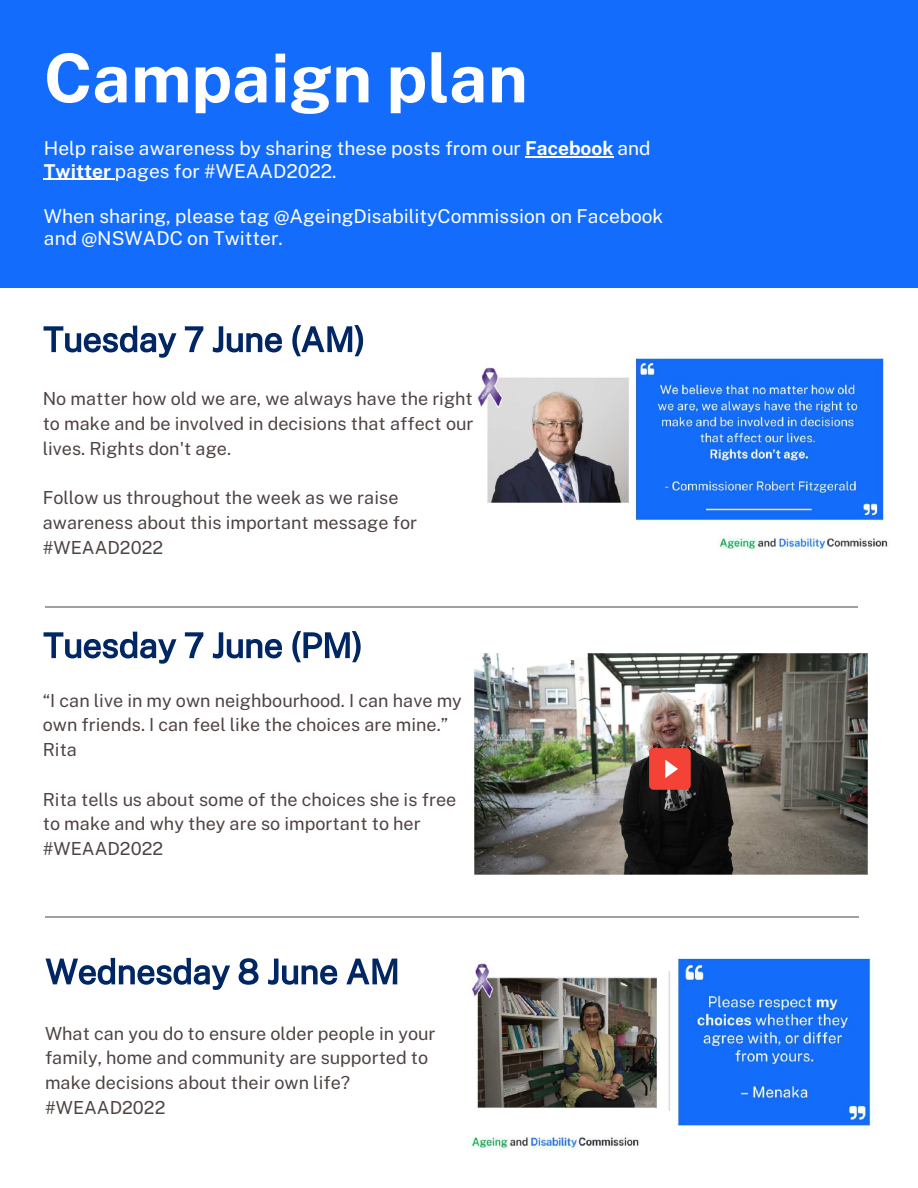
<style>
.page{position:relative;width:918px;height:1188px;background:#fff}
.page>*{position:absolute;margin:0;border:0;box-sizing:border-box;transform-origin:0 0}
.t1{font:700 67.5px "Public Sans";color:#fff}
.t2{font:19.2px/22.5px "Public Sans";color:#fff}
.t3{font:18px/24.8px "Public Sans";color:#504343}
.s1{font-weight:700}
</style>
<div class="page">
<div style="left:0;top:0;width:918px;height:288px;background:#146cfd"></div>
<svg style="left:44px;top:325px;width:319px;height:33px"></svg>
<svg style="left:44px;top:631px;width:317px;height:33px"></svg>
<svg style="left:46px;top:958px;width:351px;height:32px"></svg>
<hr style="left:45px;top:606px;width:812px;height:1px;background:#a29f9f">
<hr style="left:45px;top:917px;width:813px;height:1px;background:#a29f9f">
<hr style="left:525px;top:156px;width:88px;height:1px;background:#fff">
<hr style="left:44px;top:179px;width:71px;height:1px;background:#fff">
<img style="left:476px;top:358px;width:412px;height:192px">
<img style="left:470px;top:958px;width:403px;height:191px">
<img style="left:475px;top:654px;width:392px;height:220px">
<div style="left:649px;top:748px;width:42px;height:42px;background:#f44336;border-radius:5px"></div>
<svg style="left:665px;top:760px;width:13px;height:18px"></svg>
<h1 class="t1" style="left:44px;top:29px;width:486px">Campaign plan</h1>
<p class="t2" style="left:44px;top:136px;width:608px">Help raise awareness by sharing these posts from our <span class="s1">Facebook</span> and<br><span class="s1">Twitter</span> pages for #WEAAD2022.</p>
<p class="t2" style="left:44px;top:203px;width:621px">When sharing, please tag @AgeingDisabilityCommission on Facebook and @NSWADC on Twitter.</p>
<p class="t3" style="left:43px;top:385px;width:432px;text-align:justify">No matter how old we are, we always have the right to make and be involved in decisions that affect our lives. Rights don't age.</p>
<p class="t3" style="left:43px;top:484px;width:376px">Follow us throughout the week as we raise awareness about this important message for #WEAAD2022</p>
<p class="t3" style="left:43px;top:687px;width:421px">“I can live in my own neighbourhood. I can have my own friends. I can feel like the choices are mine.”<br>Rita</p>
<p class="t3" style="left:43px;top:786px;width:415px">Rita tells us about some of the choices she is free to make and why they are so important to her #WEAAD2022</p>
<p class="t3" style="left:45px;top:1020px;width:392px">What can you do to ensure older people in your family, home and community are supported to make decisions about their own life? #WEAAD2022</p>
</div>
